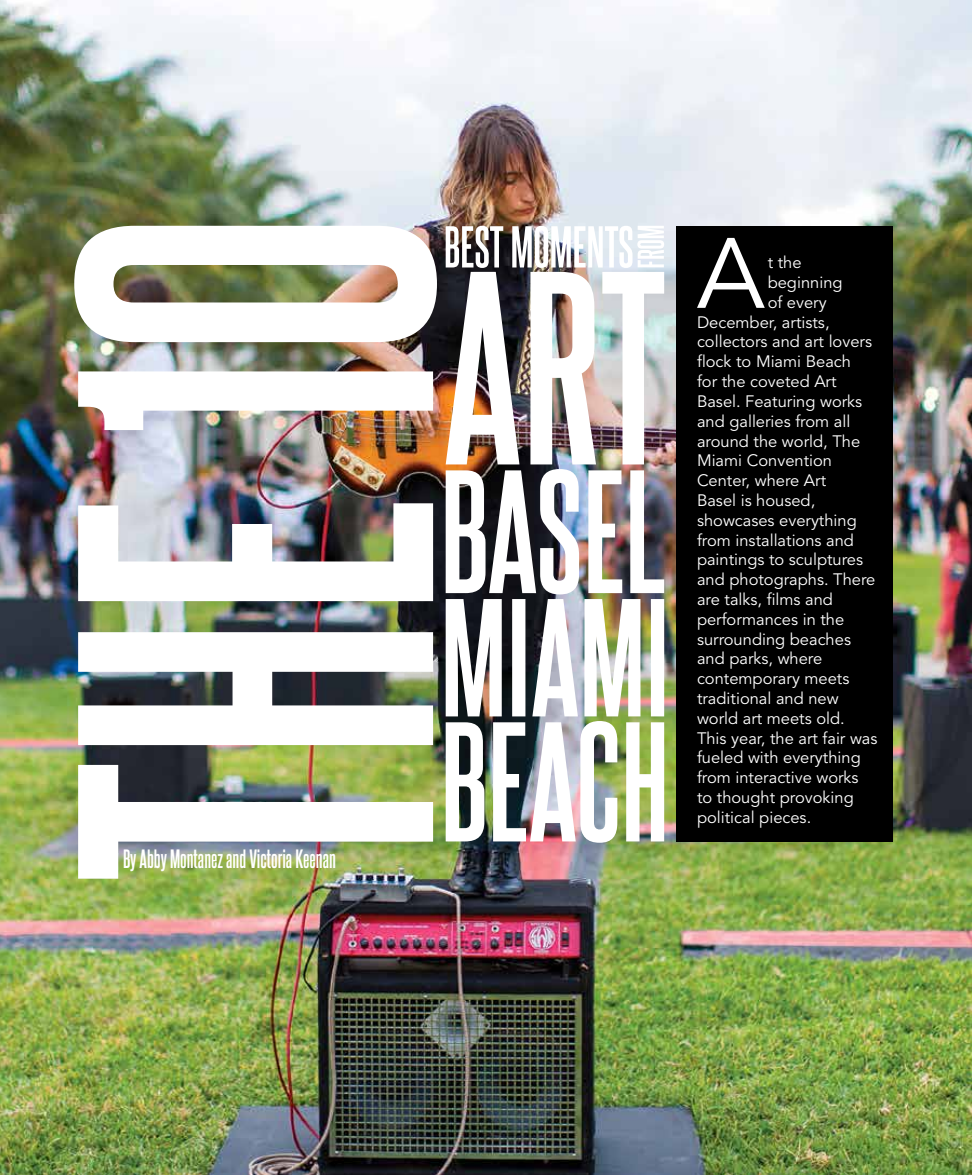
<style>
.page{position:relative;width:972px;height:1175px;background:#fff}
.page>*{position:absolute;margin:0;border:0;box-sizing:border-box;transform-origin:0 0}
.t1{font:98.7px "Avenir";color:#fff}
.t2{font:700 22.5px "Steelfish Rg";color:#fff}
.t3{font:16.5px "Avenir";color:#fff}
</style>
<div class="page">
<img style="left:0;top:0;width:972px;height:1174px">
<div style="left:676px;top:226px;width:216px;height:615px;background:#000"></div>
<img style="left:74px;top:226px;width:363px;height:652px">
<img style="left:446px;top:226px;width:218px;height:616px">
<h2 class="t2" style="left:123px;top:845px;width:214px">By Abby Montanez and Victoria Keenan</h2>
<h1 class="t1" style="left:697px;top:217px;width:69px">A</h1>
<p class="t3" style="left:768px;top:253px;width:35px">t the</p>
<p class="t3" style="left:768px;top:273px;width:76px">beginning</p>
<p class="t3" style="left:768px;top:293px;width:60px">of every</p>
<p class="t3" style="left:697px;top:312px;width:134px">December, artists,</p>
<p class="t3" style="left:697px;top:332px;width:177px">collectors and art lovers</p>
<p class="t3" style="left:697px;top:352px;width:156px">flock to Miami Beach</p>
<p class="t3" style="left:697px;top:372px;width:141px">for the coveted Art</p>
<p class="t3" style="left:697px;top:392px;width:167px">Basel. Featuring works</p>
<p class="t3" style="left:697px;top:411px;width:155px">and galleries from all</p>
<p class="t3" style="left:697px;top:431px;width:165px">around the world, The</p>
<p class="t3" style="left:697px;top:451px;width:137px">Miami Convention</p>
<p class="t3" style="left:697px;top:471px;width:131px">Center, where Art</p>
<p class="t3" style="left:697px;top:491px;width:120px">Basel is housed,</p>
<p class="t3" style="left:697px;top:510px;width:161px">showcases everything</p>
<p class="t3" style="left:697px;top:530px;width:159px">from installations and</p>
<p class="t3" style="left:697px;top:550px;width:168px">paintings to sculptures</p>
<p class="t3" style="left:697px;top:570px;width:180px">and photographs. There</p>
<p class="t3" style="left:697px;top:590px;width:137px">are talks, films and</p>
<p class="t3" style="left:697px;top:609px;width:149px">performances in the</p>
<p class="t3" style="left:697px;top:629px;width:156px">surrounding beaches</p>
<p class="t3" style="left:697px;top:649px;width:127px">and parks, where</p>
<p class="t3" style="left:697px;top:669px;width:154px">contemporary meets</p>
<p class="t3" style="left:697px;top:689px;width:143px">traditional and new</p>
<p class="t3" style="left:697px;top:708px;width:149px">world art meets old.</p>
<p class="t3" style="left:697px;top:728px;width:182px">This year, the art fair was</p>
<p class="t3" style="left:697px;top:748px;width:165px">fueled with everything</p>
<p class="t3" style="left:697px;top:768px;width:163px">from interactive works</p>
<p class="t3" style="left:697px;top:788px;width:158px">to thought provoking</p>
<p class="t3" style="left:697px;top:807px;width:116px">political pieces.</p>
</div>
